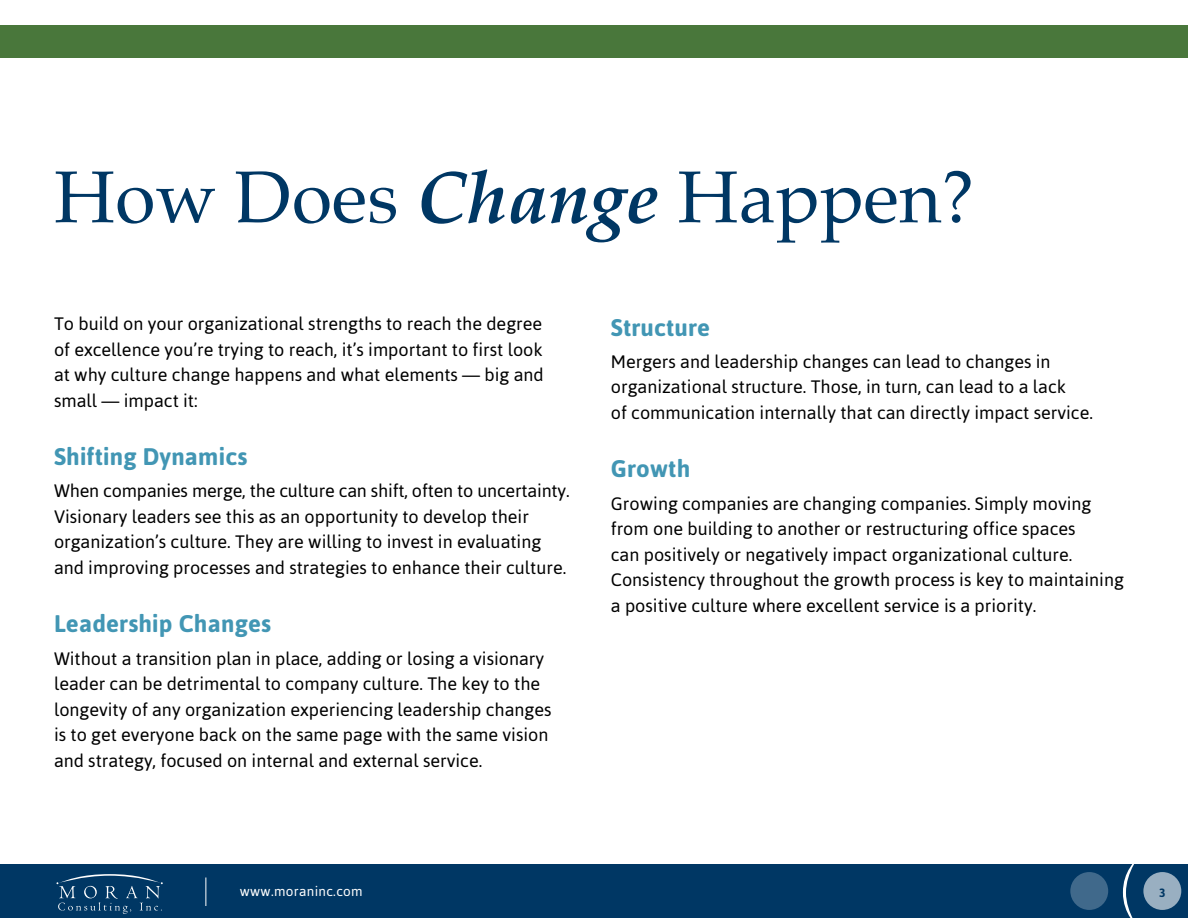
<style>
.page{position:relative;width:1188px;height:918px;background:#fff}
.page>*{position:absolute;margin:0;border:0;box-sizing:border-box;transform-origin:0 0}
.t1{font:73.5px "Palatino";color:#003764}
.t2{font:700 24px "Asap";letter-spacing:.01em;color:#4296b4}
.t3{font:18px/25.5px "Asap";color:#000}
.t4{font:13.5px "Asap";letter-spacing:.025em;color:#fff}
.t5{font:700 12px "Asap";color:#003764}
.s1{font-weight:700;font-style:italic}
</style>
<div class="page">
<div style="left:0;top:864px;width:1188px;height:54px;background:#003764"></div>
<div style="left:1070px;top:872px;width:38px;height:38px;background:#40698b;border-radius:50%"></div>
<div style="left:1143px;top:872px;width:38px;height:38px;background:#99afc1;border-radius:50%"></div>
<svg style="left:57px;top:874px;width:106px;height:40px"></svg>
<svg style="left:1123px;top:864px;width:11px;height:54px"></svg>
<svg style="left:206px;top:878px;width:1px;height:28px"></svg>
<div style="left:0;top:26px;width:1188px;height:32px;background:#49773b"></div>
<h1 class="t1" style="left:54px;top:136px;width:922px">How Does <span class="s1">Change</span> Happen?</h1>
<p class="t3" style="left:54px;top:311px;width:491px;text-align:justify">To build on your organizational strengths to reach the degree of excellence you’re trying to reach, it’s important to first look at why culture change happens and what elements — big and small — impact it:</p>
<h2 class="t2" style="left:54px;top:443px;width:195px">Shifting Dynamics</h2>
<p class="t3" style="left:54px;top:478px;width:517px">When companies merge, the culture can shift, often to uncertainty.<br>Visionary leaders see this as an opportunity to develop their organization’s culture. They are willing to invest in evaluating and improving processes and strategies to enhance their culture.</p>
<h2 class="t2" style="left:54px;top:610px;width:219px">Leadership Changes</h2>
<p class="t3" style="left:54px;top:645px;width:499px">Without a transition plan in place, adding or losing a visionary leader can be detrimental to company culture. The key to the longevity of any organization experiencing leadership changes is to get everyone back on the same page with the same vision and strategy, focused on internal and external service.</p>
<h2 class="t2" style="left:611px;top:313px;width:101px">Structure</h2>
<p class="t3" style="left:611px;top:349px;width:484px">Mergers and leadership changes can lead to changes in organizational structure. Those, in turn, can lead to a lack<br>of communication internally that can directly impact service.</p>
<h2 class="t2" style="left:611px;top:455px;width:81px">Growth</h2>
<p class="t3" style="left:611px;top:490px;width:514px">Growing companies are changing companies. Simply moving from one building to another or restructuring office spaces<br>can positively or negatively impact organizational culture.<br>Consistency throughout the growth process is key to maintaining a positive culture where excellent service is a priority.</p>
<p class="t4" style="left:240px;top:883px;width:124px">www.moraninc.com</p>
<p class="t5" style="left:1159px;top:885px;width:8px">3</p>
</div>
